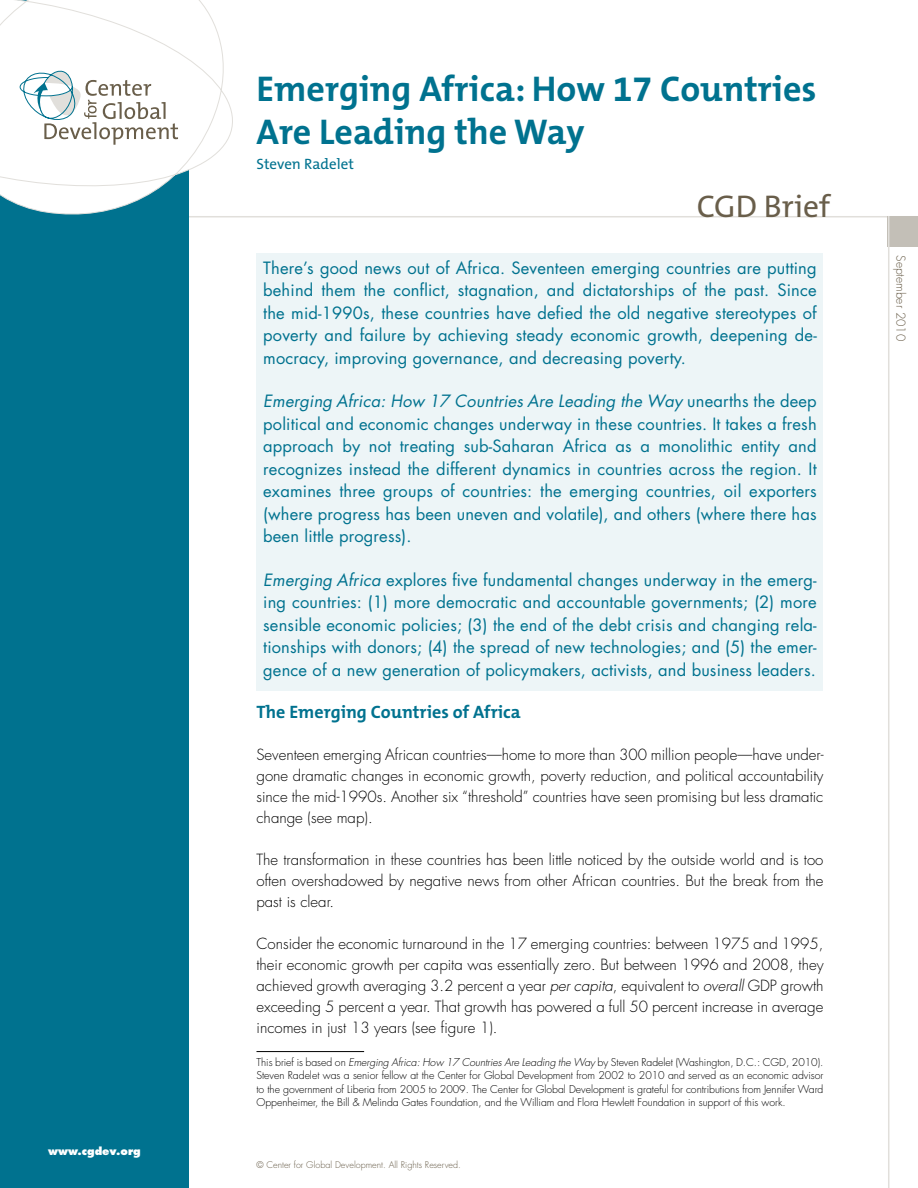
<style>
.page{position:relative;width:918px;height:1188px;background:#fff}
.page>*{position:absolute;margin:0;border:0;box-sizing:border-box;transform-origin:0 0}
.t1{font:700 36px/43.2px "The Mix B7";color:#00728f}
.t2{font:31.5px "The Mix B5 Plain";color:#695e4a}
.t3{font:700 18px "The Mix B7";color:#00728f}
.t4{font:16.5px/22.5px "Futura";letter-spacing:.01em;color:#00728f;text-align:justify}
.t5{font:300 15px/21px "Futura";color:#000;text-align:justify}
.t6{font:15px "The Mix B5 Plain";color:#00728f}
.t7{font:300 12px "Futura Std";color:#695e4a}
.t8{font:300 10.5px/13.5px "Futura";letter-spacing:-.005em;color:#000;text-align:justify}
.t9{font:800 10.5px "Futura";color:#fff}
.t10{font:300 9px "Futura Std";color:#695e4a}
.s1{font-style:italic}
</style>
<div class="page">
<hr style="left:0;top:216px;width:918px;height:1px;background:#e1dfdb">
<div style="left:0;top:0;width:189px;height:1188px;background:#00728f"></div>
<div style="left:888px;top:216px;width:30px;height:30px;background:#c3bfb7"></div>
<hr style="left:888px;top:216px;width:1px;height:972px;background:#e1dfdb">
<svg style="left:0;top:0;width:233px;height:214px"></svg>
<svg style="left:20px;top:69px;width:158px;height:76px;background:#e2e5e3"></svg>
<div style="left:256px;top:253px;width:568px;height:438px;background:#edf5f7"></div>
<hr style="left:256px;top:1051px;width:108px;height:1px;background:#000">
<p class="t9" style="left:48px;top:1144px;width:94px">www.cgdev.org</p>
<h1 class="t1" style="left:256px;top:68px;width:562px">Emerging Africa: How 17 Countries<br>Are Leading the Way</h1>
<p class="t6" style="left:256px;top:156px;width:99px">Steven Radelet</p>
<h2 class="t2" style="left:697px;top:189px;width:135px">CGD Brief</h2>
<p class="t4" style="left:263px;top:256px;width:555px">There’s good news out of Africa. Seventeen emerging countries are putting behind them the conflict, stagnation, and dictatorships of the past. Since the mid-1990s, these countries have defied the old negative stereotypes of poverty and failure by achieving steady economic growth, deepening de&shy;mocracy, improving governance, and decreasing poverty.</p>
<p class="t4" style="left:263px;top:390px;width:555px"><span class="s1">Emerging Africa: How 17 Countries Are Leading the Way</span> unearths the deep political and economic changes underway in these countries. It takes a fresh approach by not treating sub-Saharan Africa as a monolithic entity and recognizes instead the different dynamics in countries across the region. It examines three groups of countries: the emerging countries, oil exporters (where progress has been uneven and volatile), and others (where there has been little progress).</p>
<p class="t4" style="left:263px;top:568px;width:555px"><span class="s1">Emerging Africa</span> explores five fundamental changes underway in the emerg&shy;ing countries: (1) more democratic and accountable governments; (2) more sensible economic policies; (3) the end of the debt crisis and changing rela&shy;tionships with donors; (4) the spread of new technologies; and (5) the emer&shy;gence of a new generation of policymakers, activists, and business leaders.</p>
<p class="t3" style="left:256px;top:702px;width:266px">The Emerging Countries of Africa</p>
<p class="t5" style="left:256px;top:744px;width:569px">Seventeen emerging African countries—home to more than 300 million people—have under&shy;gone dramatic changes in economic growth, poverty reduction, and political accountability since the mid-1990s. Another six “threshold” countries have seen promising but less dramatic change (see map).</p>
<p class="t5" style="left:256px;top:849px;width:569px">The transformation in these countries has been little noticed by the outside world and is too often overshadowed by negative news from other African countries. But the break from the past is clear.</p>
<p class="t5" style="left:256px;top:933px;width:569px">Consider the economic turnaround in the 17 emerging countries: between 1975 and 1995, their economic growth per capita was essentially zero. But between 1996 and 2008, they achieved growth averaging 3.2 percent a year <span class="s1">per capita</span>, equivalent to <span class="s1">overall</span> GDP growth exceeding 5 percent a year. That growth has powered a full 50 percent increase in average incomes in just 13 years (see figure 1).</p>
<p class="t8" style="left:256px;top:1055px;width:569px">This brief is based on <span class="s1">Emerging Africa: How 17 Countries Are Leading the Way</span> by Steven Radelet (Washington, D.C.: CGD, 2010).<br>Steven Radelet was a senior fellow at the Center for Global Development from 2002 to 2010 and served as an economic advisor to the government of Liberia from 2005 to 2009. The Center for Global Development is grateful for contributions from Jennifer Ward Oppenheimer, the Bill &amp; Melinda Gates Foundation, and the William and Flora Hewlett Foundation in support of this work.</p>
<p class="t10" style="left:256px;top:1160px;width:206px">© Center for Global Development. All Rights Reserved.</p>
<p class="t7" style="left:908px;top:255px;width:88px;rotate:90deg">September 2010</p>
</div>
